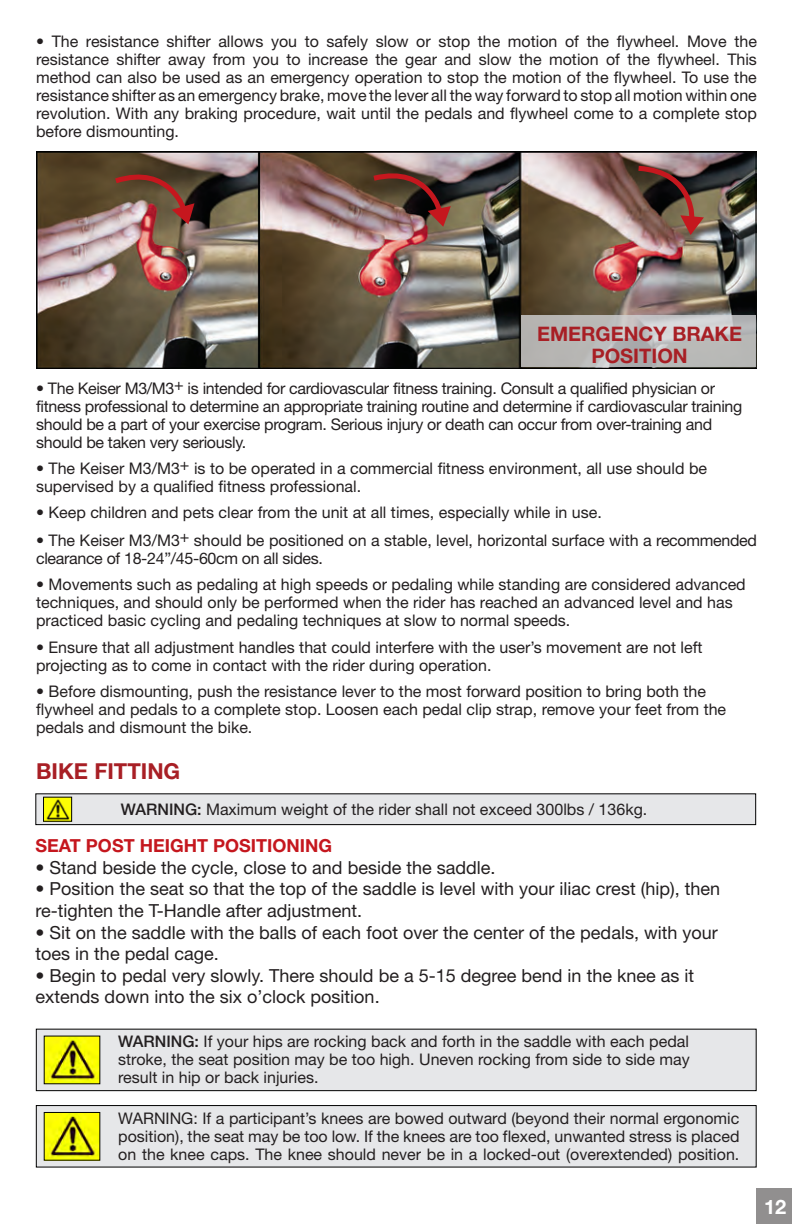
<style>
.page{position:relative;width:792px;height:1224px;background:#fff}
.page>*{position:absolute;margin:0;border:0;box-sizing:border-box;transform-origin:0 0}
.t1{font:700 22px "Helvetica Neue LT Std";color:#a81f25}
.t2{font:700 20px/22px "Helvetica Neue LT Std";color:#a81f25;text-align:center}
.t3{font:700 20px "Helvetica Neue LT Pro";color:#fff}
.t4{font:18px/21.6px "Helvetica Neue LT Std";color:#231f20}
.t5{font:700 18px "Helvetica Neue LT Std";color:#c5171e}
.t6{font:16px/18px "Helvetica Neue LT Std";color:#231f20}
.t7{font:16px/18px "Helvetica Neue LT Std";letter-spacing:-.02em;color:#231f20}
.s1{font-weight:500}
</style>
<div class="page">
<img style="left:36px;top:152px;width:720px;height:216px">
<img style="left:109px;top:163px;width:85px;height:61px">
<img style="left:367px;top:165px;width:83px;height:62px">
<svg style="left:632px;top:163px;width:71px;height:72px;background:#6c4840"></svg>
<svg style="left:520px;top:315px;width:235px;height:52px;background:#bbbbba"></svg>
<div style="left:756px;top:1188px;width:35px;height:35px;background:#918f8f"></div>
<div style="left:36px;top:793px;width:719px;height:31px;background:#e6e7e9"></div>
<img style="left:45px;top:798px;width:25px;height:21px">
<div style="left:43px;top:796px;width:29px;height:25px;border:1px solid #040503"></div>
<div style="left:36px;top:1028px;width:720px;height:62px;background:#e6e7e9"></div>
<img style="left:46px;top:1037px;width:52px;height:44px">
<div style="left:36px;top:1104px;width:720px;height:62px;background:#e6e7e9;border:1px solid #000"></div>
<img style="left:46px;top:1113px;width:52px;height:45px">
<p class="t6" style="left:36px;top:32px;width:722px;text-align:justify">• The resistance shifter allows you to safely slow or stop the motion of the flywheel. Move the resistance shifter away from you to increase the gear and slow the motion of the flywheel. This method can also be used as an emergency operation to stop the motion of the flywheel. To use the resistance shifter as an emergency brake, move the lever all the way forward to stop all motion within one revolution. With any braking procedure, wait until the pedals and flywheel come to a complete stop before dismounting.</p>
<p class="t2" style="left:536px;top:322px;width:206px">EMERGENCY BRAKE<br>POSITION</p>
<p class="t7" style="left:36px;top:379px;width:707px">• The Keiser M3/M3+ is intended for cardiovascular fitness training. Consult a qualified physician or fitness professional to determine an appropriate training routine and determine if cardiovascular training should be a part of your exercise program. Serious injury or death can occur from over-training and should be taken very seriously.</p>
<p class="t6" style="left:36px;top:459px;width:672px">• The Keiser M3/M3+ is to be operated in a commercial fitness environment, all use should be supervised by a qualified fitness professional.</p>
<p class="t6" style="left:36px;top:503px;width:567px">• Keep children and pets clear from the unit at all times, especially while in use.</p>
<p class="t6" style="left:36px;top:531px;width:722px">• The Keiser M3/M3+ should be positioned on a stable, level, horizontal surface with a recommended clearance of 18-24”/45-60cm on all sides.</p>
<p class="t6" style="left:36px;top:575px;width:710px">• Movements such as pedaling at high speeds or pedaling while standing are considered advanced techniques, and should only be performed when the rider has reached an advanced level and has practiced basic cycling and pedaling techniques at slow to normal speeds.</p>
<p class="t6" style="left:36px;top:637px;width:667px">• Ensure that all adjustment handles that could interfere with the user’s movement are not left projecting as to come in contact with the rider during operation.</p>
<p class="t6" style="left:36px;top:681px;width:691px">• Before dismounting, push the resistance lever to the most forward position to bring both the flywheel and pedals to a complete stop. Loosen each pedal clip strap, remove your feet from the pedals and dismount the bike.</p>
<p class="t1" style="left:36px;top:757px;width:146px">BIKE FITTING</p>
<p class="t6" style="left:121px;top:799px;width:527px"><span class="s1">WARNING:</span> Maximum weight of the rider shall not exceed 300lbs / 136kg.</p>
<p class="t5" style="left:36px;top:834px;width:298px">SEAT POST HEIGHT POSITIONING</p>
<p class="t4" style="left:36px;top:856px;width:461px">• Stand beside the cycle, close to and beside the saddle.</p>
<p class="t4" style="left:36px;top:877px;width:685px">• Position the seat so that the top of the saddle is level with your iliac crest (hip), then</p>
<p class="t4" style="left:36px;top:899px;width:328px">re-tighten the T-Handle after adjustment.</p>
<p class="t4" style="left:36px;top:920px;width:683px">• Sit on the saddle with the balls of each foot over the center of the pedals, with your toes in the pedal cage.</p>
<p class="t4" style="left:36px;top:964px;width:659px">• Begin to pedal very slowly. There should be a 5-15 degree bend in the knee as it</p>
<p class="t4" style="left:36px;top:985px;width:345px">extends down into the six o’clock position.</p>
<p class="t6" style="left:118px;top:1032px;width:572px;text-align:justify"><span class="s1">WARNING:</span> If your hips are rocking back and forth in the saddle with each pedal stroke, the seat position may be too high. Uneven rocking from side to side may result in hip or back injuries.</p>
<p class="t6" style="left:118px;top:1108px;width:622px;text-align:justify">WARNING: If a participant’s knees are bowed outward (beyond their normal ergonomic position), the seat may be too low. If the knees are too flexed, unwanted stress is placed on the knee caps. The knee should never be in a locked-out (overextended) position.</p>
<p class="t3" style="left:763px;top:1193px;width:24px">12</p>
</div>
